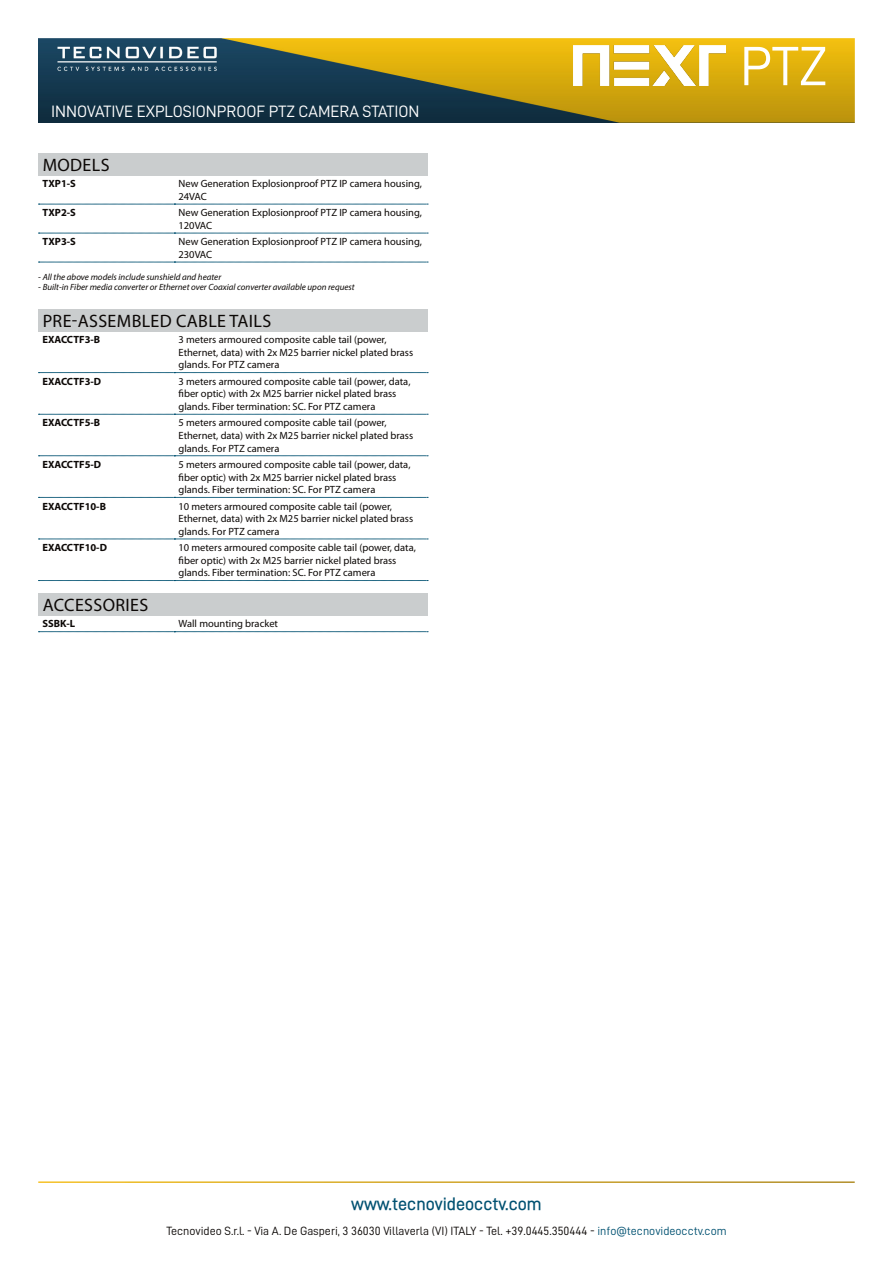
<style>
.page{position:relative;width:893px;height:1263px;background:#fff}
.page>*{position:absolute;margin:0;border:0;box-sizing:border-box;transform-origin:0 0}
.Titolo{font:55.5px "D DIN PRO Regular";color:#fff}
.Titoletti{font:18px "Myriad Pro";letter-spacing:.02em;color:#0c0806}
.t1{font:18px "D DIN PRO Medium";color:#005171}
.Sottotitolo{font:16.5px "D DIN PRO Regular";color:#fff}
.t2{font:12px "D DIN PRO Regular";color:#0c0806}
.Testo{font:10.5px/12.6px "Myriad Pro";color:#0c0806}
.Testo-2{font:700 10.5px "Myriad Pro";color:#0c0806}
.Testo-3{font:italic 9px "Myriad Pro";color:#0c0806}
.s1{color:#005171}
</style>
<div class="page">
<img style="left:38px;top:38px;width:817px;height:85px">
<div style="left:38px;top:153px;width:389px;height:22px;background:#cacdce"></div>
<svg style="left:38px;top:204px;width:390px;height:1px"></svg>
<svg style="left:38px;top:233px;width:390px;height:1px"></svg>
<svg style="left:38px;top:262px;width:390px;height:1px"></svg>
<div style="left:38px;top:309px;width:389px;height:22px;background:#cacdce"></div>
<svg style="left:38px;top:372px;width:390px;height:1px"></svg>
<svg style="left:38px;top:414px;width:390px;height:1px"></svg>
<svg style="left:38px;top:455px;width:390px;height:1px"></svg>
<svg style="left:38px;top:497px;width:390px;height:1px"></svg>
<svg style="left:38px;top:539px;width:390px;height:1px"></svg>
<svg style="left:38px;top:580px;width:390px;height:1px"></svg>
<div style="left:38px;top:593px;width:389px;height:22px;background:#cacdce"></div>
<svg style="left:38px;top:631px;width:390px;height:1px"></svg>
<img style="left:574px;top:46px;width:151px;height:39px">
<p class="Sottotitolo" style="left:51px;top:102px;width:370px">INNOVATIVE EXPLOSIONPROOF PTZ CAMERA STATION</p>
<p class="Titoletti" style="left:43px;top:154px;width:68px">MODELS</p>
<p class="Testo-2" style="left:43px;top:177px;width:35px">TXP1-S</p>
<p class="Testo" style="left:179px;top:177px;width:245px">New Generation Explosionproof PTZ IP camera housing,<br>24VAC</p>
<p class="Testo-2" style="left:43px;top:206px;width:35px">TXP2-S</p>
<p class="Testo" style="left:179px;top:206px;width:245px">New Generation Explosionproof PTZ IP camera housing,<br>120VAC</p>
<p class="Testo-2" style="left:43px;top:235px;width:35px">TXP3-S</p>
<p class="Testo" style="left:179px;top:235px;width:245px">New Generation Explosionproof PTZ IP camera housing,<br>230VAC</p>
<p class="Testo-3" style="left:38px;top:271px;width:184px">- All the above models include sunshield and heater</p>
<p class="Testo-3" style="left:38px;top:282px;width:318px">- Built-in Fiber media converter or Ethernet over Coaxial converter available upon request</p>
<p class="Titoletti" style="left:43px;top:310px;width:230px">PRE-ASSEMBLED CABLE TAILS</p>
<p class="Testo-2" style="left:43px;top:333px;width:59px">EXACCTF3-B</p>
<p class="Testo" style="left:179px;top:333px;width:236px">3 meters armoured composite cable tail (power,<br>Ethernet, data) with 2x M25 barrier nickel plated brass glands. For PTZ camera</p>
<p class="Testo-2" style="left:43px;top:374px;width:60px">EXACCTF3-D</p>
<p class="Testo" style="left:179px;top:375px;width:233px">3 meters armoured composite cable tail (power, data, fiber optic) with 2x M25 barrier nickel plated brass glands. Fiber termination: SC. For PTZ camera</p>
<p class="Testo-2" style="left:43px;top:416px;width:59px">EXACCTF5-B</p>
<p class="Testo" style="left:179px;top:416px;width:236px">5 meters armoured composite cable tail (power,<br>Ethernet, data) with 2x M25 barrier nickel plated brass glands. For PTZ camera</p>
<p class="Testo-2" style="left:43px;top:457px;width:60px">EXACCTF5-D</p>
<p class="Testo" style="left:179px;top:458px;width:233px">5 meters armoured composite cable tail (power, data, fiber optic) with 2x M25 barrier nickel plated brass glands. Fiber termination: SC. For PTZ camera</p>
<p class="Testo-2" style="left:43px;top:499px;width:65px">EXACCTF10-B</p>
<p class="Testo" style="left:179px;top:499px;width:236px">10 meters armoured composite cable tail (power,<br>Ethernet, data) with 2x M25 barrier nickel plated brass glands. For PTZ camera</p>
<p class="Testo-2" style="left:43px;top:541px;width:66px">EXACCTF10-D</p>
<p class="Testo" style="left:179px;top:541px;width:239px">10 meters armoured composite cable tail (power, data, fiber optic) with 2x M25 barrier nickel plated brass glands. Fiber termination: SC. For PTZ camera</p>
<p class="Titoletti" style="left:43px;top:594px;width:107px">ACCESSORIES</p>
<p class="Testo-2" style="left:43px;top:617px;width:34px">SSBK-L</p>
<p class="Testo" style="left:179px;top:617px;width:101px">Wall mounting bracket</p>
<p class="Titolo" style="left:740px;top:36px;width:89px">PTZ</p>
<h2 class="t1" style="left:351px;top:1194px;width:192px">www.tecnovideocctv.com</h2>
<p class="t2" style="left:166px;top:1224px;width:562px">Tecnovideo S.r.l. - Via A. De Gasperi, 3 36030 Villaverla (VI) ITALY - Tel. +39.0445.350444 - <span class="s1">info@tecnovideocctv.com</span></p>
</div>
